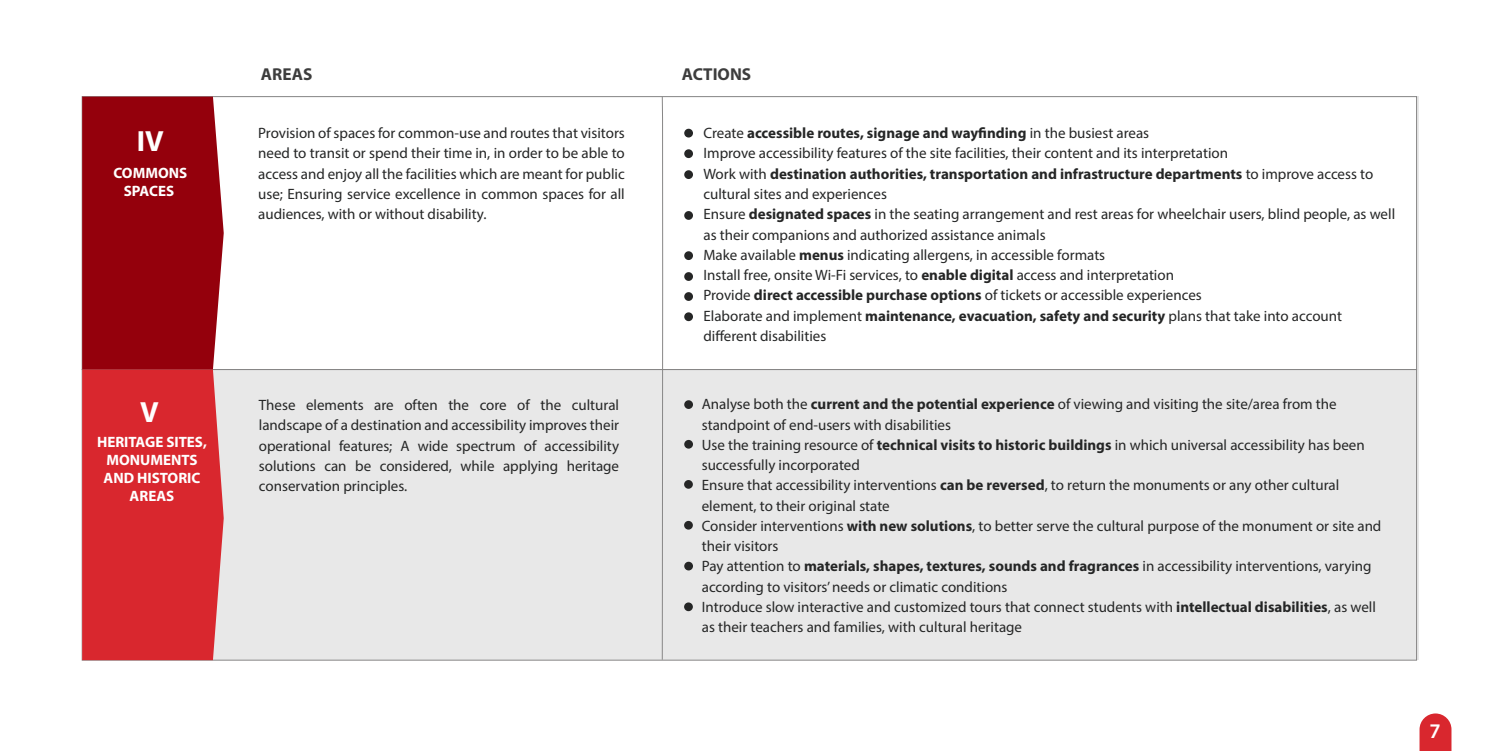
<style>
.page{position:relative;width:1500px;height:751px;background:#fff}
.page>*{position:absolute;margin:0;border:0;box-sizing:border-box;transform-origin:0 0}
.t1{font:700 29.25px "Myriad Pro";color:#fff}
.t2{font:600 20.85px "Myriad Pro";color:#fff}
.t3{font:700 17.25px "Myriad Pro";color:#3d3d3d}
.t4{font:15px/20.2px "Myriad Pro";color:#252626}
.t5{font:700 15px/20.2px "Myriad Pro";color:#252626}
.t6{font:700 15px/18px "Myriad Pro";color:#fff;text-align:center}
.s1{font-weight:400}
.s2{font-weight:700}
</style>
<div class="page">
<div style="left:190px;top:96px;width:1228px;height:563px;background:#e8e8e8"></div>
<div style="left:82px;top:96px;width:1335px;height:273px;background:#fff;border:1px solid #878686"></div>
<svg style="left:661px;top:96px;width:2px;height:562px"></svg>
<div style="left:684px;top:400px;width:9px;height:8px;background:#252626;border-radius:50%"></div>
<div style="left:684px;top:561px;width:9px;height:9px;background:#252626;border-radius:50%"></div>
<div style="left:684px;top:439px;width:9px;height:9px;background:#252626;border-radius:50%"></div>
<div style="left:684px;top:602px;width:9px;height:8px;background:#252626;border-radius:50%"></div>
<svg style="left:684px;top:479px;width:9px;height:9px"></svg>
<div style="left:684px;top:520px;width:9px;height:9px;background:#252626;border-radius:50%"></div>
<svg style="left:82px;top:96px;width:142px;height:563px;background:#b91d26"></svg>
<div style="left:684px;top:129px;width:9px;height:8px;background:#252626;border-radius:50%"></div>
<div style="left:684px;top:149px;width:9px;height:9px;background:#252626;border-radius:50%"></div>
<div style="left:684px;top:170px;width:9px;height:9px;background:#252626;border-radius:50%"></div>
<div style="left:684px;top:211px;width:9px;height:9px;background:#252626;border-radius:50%"></div>
<div style="left:684px;top:251px;width:9px;height:9px;background:#252626;border-radius:50%"></div>
<div style="left:684px;top:272px;width:9px;height:9px;background:#252626;border-radius:50%"></div>
<div style="left:684px;top:292px;width:9px;height:9px;background:#252626;border-radius:50%"></div>
<div style="left:684px;top:312px;width:9px;height:9px;background:#252626;border-radius:50%"></div>
<svg style="left:1420px;top:713px;width:31px;height:37px"></svg>
<p class="t1" style="left:137px;top:121px;width:28px">IV</p>
<p class="t6" style="left:114px;top:163px;width:75px">COMMONS<br>SPACES</p>
<p class="t1" style="left:140px;top:392px;width:20px">V</p>
<p class="t6" style="left:97px;top:432px;width:111px">HERITAGE SITES,<br>MONUMENTS<br>AND HISTORIC<br>AREAS</p>
<p class="t3" style="left:261px;top:63px;width:53px">AREAS</p>
<p class="t3" style="left:682px;top:63px;width:71px">ACTIONS</p>
<p class="t4" style="left:258px;top:123px;width:368px;text-align:justify">Provision of spaces for common-use and routes that visitors need to transit or spend their time in, in order to be able to access and enjoy all the facilities which are meant for public use; Ensuring service excellence in common spaces for all audiences, with or without disability.</p>
<p class="t5" style="left:703px;top:122px;width:447px"><span class="s1">Create</span> accessible routes, signage and wayÿnding <span class="s1">in the busiest areas</span></p>
<p class="t4" style="left:703px;top:143px;width:526px">Improve accessibility features of the site facilities, their content and its interpretation</p>
<p class="t5" style="left:703px;top:163px;width:671px"><span class="s1">Work with</span> destination authorities, transportation and infrastructure departments <span class="s1">to improve access to cultural sites and experiences</span></p>
<p class="t4" style="left:703px;top:204px;width:693px">Ensure <span class="s2">designated spaces</span> in the seating arrangement and rest areas for wheelchair users, blind people, as well as their companions and authorized assistance animals</p>
<p class="t4" style="left:703px;top:244px;width:403px">Make available <span class="s2">menus</span> indicating allergens, in accessible formats</p>
<p class="t4" style="left:703px;top:264px;width:472px">Install free, onsite Wi-Fi services, to <span class="s2">enable digital</span> access and interpretation</p>
<p class="t4" style="left:703px;top:285px;width:500px">Provide <span class="s2">direct accessible purchase options</span> of tickets or accessible experiences</p>
<p class="t4" style="left:703px;top:305px;width:640px">Elaborate and implement <span class="s2">maintenance, evacuation, safety and security</span> plans that take into account di°erent disabilities</p>
<p class="t4" style="left:259px;top:394px;width:362px;text-align:justify">These elements are often the core of the cultural landscape of a destination and accessibility improves their operational features; A wide spectrum of accessibility solutions can be considered, while applying heritage conservation principles.</p>
<p class="t4" style="left:702px;top:393px;width:636px">Analyse both the <span class="s2">current and the potential experience</span> of viewing and visiting the site/area from the standpoint of end-users with disabilities</p>
<p class="t4" style="left:702px;top:434px;width:664px">Use the training resource of <span class="s2">technical visits to historic buildings</span> in which universal accessibility has been successfully incorporated</p>
<p class="t4" style="left:702px;top:474px;width:639px">Ensure that accessibility interventions <span class="s2">can be reversed</span>, to return the monuments or any other cultural element, to their original state</p>
<p class="t4" style="left:702px;top:515px;width:681px">Consider interventions <span class="s2">with new solutions</span>, to better serve the cultural purpose of the monument or site and their visitors</p>
<p class="t4" style="left:702px;top:555px;width:671px">Pay attention to <span class="s2">materials, shapes, textures, sounds and fragrances</span> in accessibility interventions, varying according to visitors’ needs or climatic conditions</p>
<p class="t4" style="left:702px;top:596px;width:676px">Introduce slow interactive and customized tours that connect students with <span class="s2">intellectual disabilities</span>, as well as their teachers and families, with cultural heritage</p>
<p class="t2" style="left:1429px;top:717px;width:13px">7</p>
</div>
